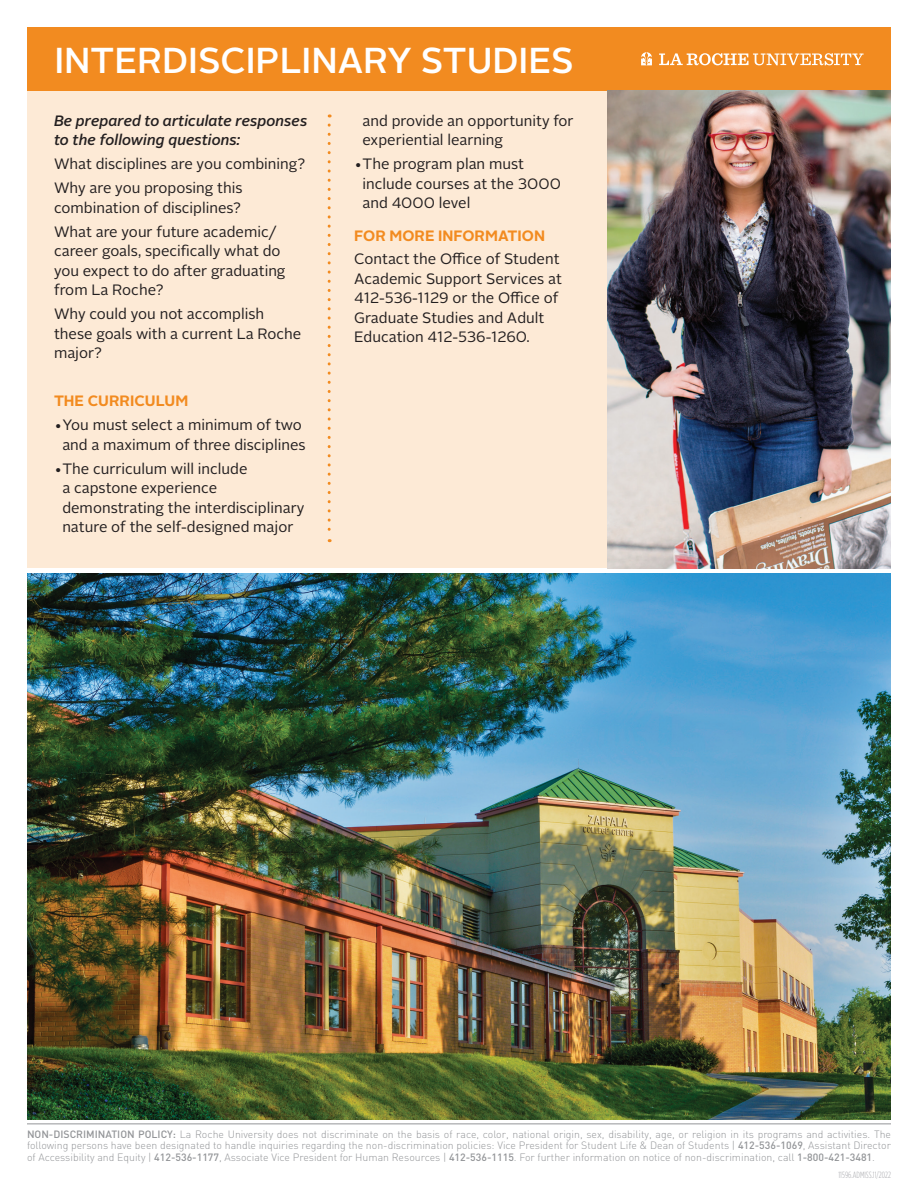
<style>
.page{position:relative;width:918px;height:1188px;background:#fff}
.page>*{position:absolute;margin:0;border:0;box-sizing:border-box;transform-origin:0 0}
.t1{font:500 36px "Alright Sans";color:#fff}
.Classes_List{font:15px/19.5px "Alright Sans";color:#231f20}
.Classes_List-2{font:italic 500 15px/19.5px "Alright Sans";color:#231f20}
.Classes_List-3{font:700 15px "Alright Sans";color:#f28b20}
.t2{font:300 10.5px/11.7px "DIN";color:#939598;text-align:justify}
.t3{font:300 9px "Gotham Condensed";color:#a8a9ad}
.s1{font-weight:500}
</style>
<div class="page">
<div style="left:27px;top:84px;width:864px;height:484px;background:#fdead6"></div>
<hr style="left:27px;top:1124px;width:864px;height:1px;background:#939598">
<div style="left:27px;top:27px;width:864px;height:64px;background:#f28b20"></div>
<svg style="left:659px;top:53px;width:205px;height:12px"></svg>
<svg style="left:641px;top:52px;width:11px;height:13px"></svg>
<svg style="left:328px;top:125px;width:3px;height:417px"></svg>
<img style="left:608px;top:91px;width:283px;height:477px">
<img style="left:27px;top:573px;width:864px;height:546px">
<p class="t1" style="left:54px;top:35px;width:521px">INTERDISCIPLINARY STUDIES</p>
<p class="Classes_List-2" style="left:54px;top:111px;width:255px">Be prepared to articulate responses to the following questions:</p>
<p class="Classes_List" style="left:54px;top:155px;width:253px">What disciplines are you combining?</p>
<p class="Classes_List" style="left:54px;top:179px;width:190px">Why are you proposing this combination of disciplines?</p>
<p class="Classes_List" style="left:54px;top:222px;width:233px">What are your future academic/ career goals, specifically what do you expect to do after graduating from La Roche?</p>
<p class="Classes_List" style="left:54px;top:305px;width:249px">Why could you not accomplish these goals with a current La Roche major?</p>
<p class="Classes_List-3" style="left:54px;top:391px;width:136px">THE CURRICULUM</p>
<p class="Classes_List" style="left:54px;top:416px;width:253px;text-align:center">•You must select a minimum of two and a maximum of three disciplines</p>
<p class="Classes_List" style="left:62px;top:459px;width:244px;text-indent:-8px">•The curriculum will include<br>a capstone experience demonstrating the interdisciplinary nature of the self-designed major</p>
<p class="Classes_List" style="left:363px;top:111px;width:213px">and provide an opportunity for experiential learning</p>
<p class="Classes_List" style="left:363px;top:155px;width:200px;text-indent:-8px">•The program plan must include courses at the 3000 and 4000 level</p>
<p class="Classes_List-3" style="left:354px;top:226px;width:192px">FOR MORE INFORMATION</p>
<p class="Classes_List" style="left:354px;top:250px;width:209px">Contact the Office of Student<br>Academic Support Services at</p>
<p class="Classes_List" style="left:354px;top:289px;width:206px">412-536-1129 or the Office of<br>Graduate Studies and Adult<br>Education 412-536-1260.</p>
<p class="t2" style="left:27px;top:1128px;width:866px"><span class="s1">NON-DISCRIMINATION POLICY:</span> La Roche University does not discriminate on the basis of race, color, national origin, sex, disability, age, or religion in its programs and activities. The following persons have been designated to handle inquiries regarding the non-discrimination policies: Vice President for Student Life &amp; Dean of Students | <span class="s1">412-536-1069</span>, Assistant Director of Accessibility and Equity | <span class="s1">412-536-1177</span>, Associate Vice President for Human Resources | <span class="s1">412-536-1115</span>. For further information on notice of non-discrimination, call <span class="s1">1-800-421-3481</span>.</p>
<p class="t3" style="left:838px;top:1170px;width:54px">11596.ADMISS.11/2022</p>
</div>
